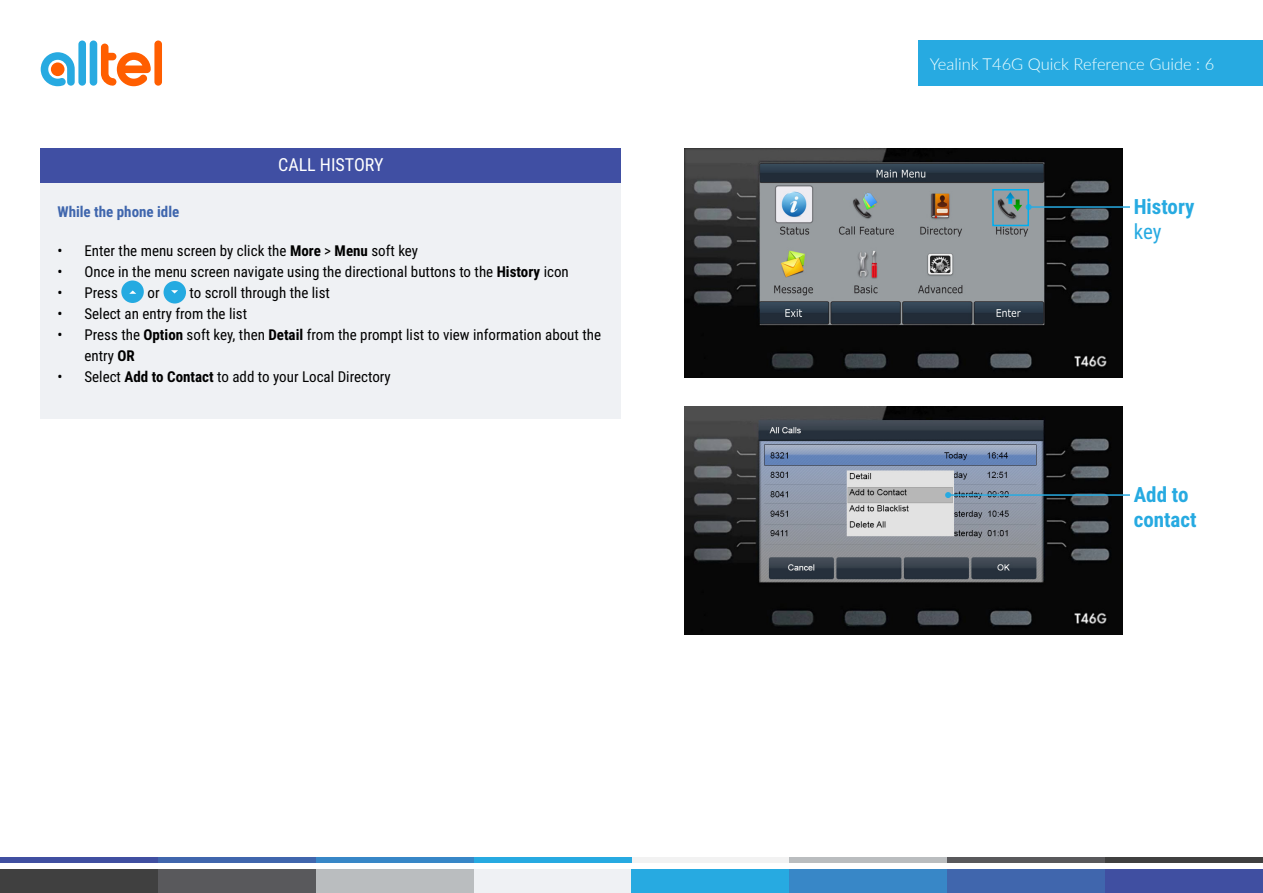
<style>
.page{position:relative;width:1263px;height:893px;background:#fff}
.page>*{position:absolute;margin:0;border:0;box-sizing:border-box;transform-origin:0 0}
.t1{font:700 21px/25.2px "Roboto Condensed";color:#27aae1}
.t2{font:21px "Roboto Condensed";color:#27aae1}
.t3{font:18px "Roboto Condensed";color:#fff}
.t4{font:300 16.5px "Lato";color:#f2ffff}
.t5{font:15px/21px "Roboto Condensed";color:#000}
.t6{font:700 15px "Roboto Condensed";color:#3f66ad}
.s1{font-weight:700}
</style>
<div class="page">
<div style="left:154px;top:41px;width:8px;height:45px;background:#ff5e00;border-radius:4px"></div>
<div style="left:90px;top:41px;width:7px;height:45px;background:#27aae1;border-radius:4px"></div>
<div style="left:78px;top:41px;width:8px;height:45px;background:#27aae1;border-radius:4px"></div>
<svg style="left:41px;top:52px;width:34px;height:34px"></svg>
<svg style="left:101px;top:44px;width:50px;height:42px"></svg>
<div style="left:0;top:869px;width:158px;height:24px;background:#404040"></div>
<div style="left:158px;top:869px;width:158px;height:24px;background:#59595c"></div>
<div style="left:316px;top:869px;width:158px;height:24px;background:#babdbf"></div>
<div style="left:474px;top:869px;width:157px;height:24px;background:#eff1f4"></div>
<div style="left:1105px;top:869px;width:158px;height:24px;background:#404fa1"></div>
<div style="left:947px;top:869px;width:158px;height:24px;background:#4066ad"></div>
<div style="left:789px;top:869px;width:158px;height:24px;background:#3887c7"></div>
<div style="left:631px;top:869px;width:158px;height:24px;background:#27aae1"></div>
<div style="left:1105px;top:857px;width:158px;height:6px;background:#404040"></div>
<div style="left:947px;top:857px;width:158px;height:6px;background:#59595c"></div>
<div style="left:789px;top:857px;width:158px;height:6px;background:#babdbf"></div>
<div style="left:631px;top:857px;width:158px;height:6px;background:#f2f2f2"></div>
<div style="left:0;top:857px;width:158px;height:6px;background:#404fa1"></div>
<div style="left:158px;top:857px;width:158px;height:6px;background:#4066ad"></div>
<div style="left:316px;top:857px;width:158px;height:6px;background:#3887c7"></div>
<div style="left:474px;top:857px;width:157px;height:6px;background:#27aae1"></div>
<div style="left:816px;top:40px;width:447px;height:46px;background:#27aae1"></div>
<div style="left:345px;top:31px;width:573px;height:68px;background:#fff"></div>
<img style="left:684px;top:149px;width:438px;height:228px">
<div style="left:40px;top:148px;width:581px;height:35px;background:#404fa3"></div>
<div style="left:40px;top:183px;width:581px;height:235px;background:#eff1f4"></div>
<div style="left:121px;top:280px;width:23px;height:23px;background:#24aae1;border-radius:50%"></div>
<svg style="left:129px;top:290px;width:7px;height:4px"></svg>
<div style="left:164px;top:281px;width:22px;height:23px;background:#24aae1;border-radius:50%"></div>
<svg style="left:171px;top:290px;width:7px;height:4px"></svg>
<hr style="left:1029px;top:206px;width:101px;height:2px;background:#27aae1">
<svg style="left:1029px;top:204px;width:3px;height:6px"></svg>
<div style="left:992px;top:189px;width:37px;height:37px;border:2px solid #00aeef"></div>
<img style="left:684px;top:406px;width:438px;height:229px">
<hr style="left:948px;top:494px;width:182px;height:2px;background:#27aae1">
<svg style="left:945px;top:492px;width:6px;height:6px"></svg>
<p class="t3" style="left:278px;top:152px;width:107px">CALL HISTORY</p>
<p class="t6" style="left:57px;top:201px;width:123px">While the phone idle</p>
<p class="t5" style="left:57px;top:239px;width:362px">• Enter the menu screen by click the <span class="s1">More</span> &gt; <span class="s1">Menu</span> soft key</p>
<p class="t5" style="left:57px;top:260px;width:513px">• Once in the menu screen navigate using the directional buttons to the <span class="s1">History</span> icon</p>
<p class="t5" style="left:57px;top:281px;width:62px">• Press</p>
<p class="t5" style="left:148px;top:281px;width:14px">or</p>
<p class="t5" style="left:189px;top:281px;width:142px">to scroll through the list</p>
<p class="t5" style="left:57px;top:302px;width:191px">• Select an entry from the list</p>
<p class="t5" style="left:84px;top:323px;width:518px;text-indent:-27px">• Press the <span class="s1">Option</span> soft key, then <span class="s1">Detail</span> from the prompt list to view information about the entry <span class="s1">OR</span></p>
<p class="t5" style="left:57px;top:365px;width:335px">• Select <span class="s1">Add to Contact</span> to add to your Local Directory</p>
<p class="t4" style="left:930px;top:53px;width:286px">Yealink T46G Quick Reference Guide : 6</p>
<h1 class="t1" style="left:1134px;top:193px;width:62px">History</h1>
<h1 class="t2" style="left:1134px;top:217px;width:29px">key</h1>
<h1 class="t1" style="left:1134px;top:481px;width:64px">Add to contact</h1>
</div>
